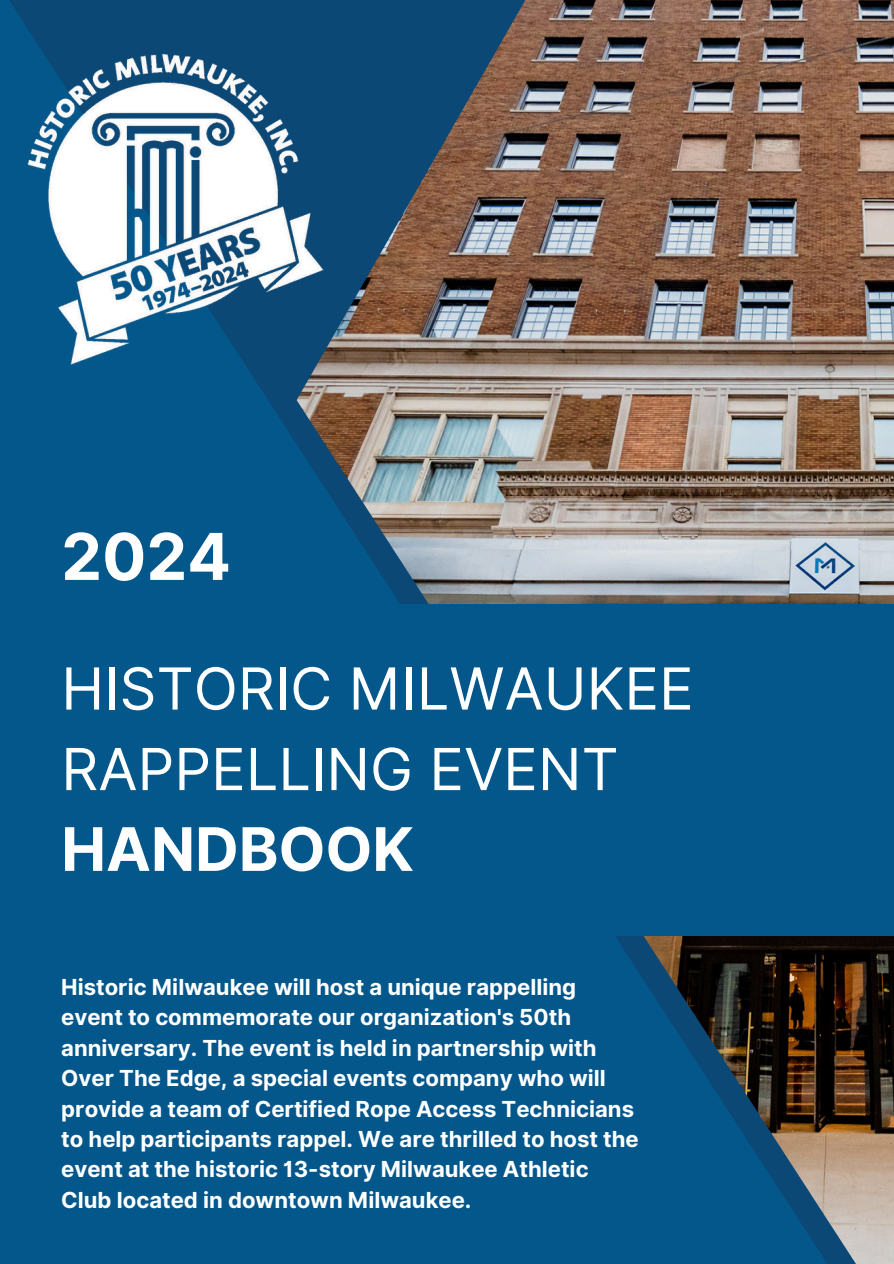
<style>
.page{position:relative;width:894px;height:1264px;background:#fff}
.page>*{position:absolute;margin:0;border:0;box-sizing:border-box;transform-origin:0 0}
.t1{font:700 64.65px "Inter";color:#fff}
.t2{font:700 60px "Inter";color:#fff}
.t3{font:57.9px/80.6px "Inter";color:#fff}
.t4{font:700 22.05px/30.3px "Inter";color:#fff}
</style>
<div class="page">
<img style="left:0;top:0;width:893px;height:1263px">
<div style="left:0;top:604px;width:893px;height:332px;background:#04578b"></div>
<img style="left:0;top:4px;width:381px;height:406px">
<h1 class="t1" style="left:61px;top:509px;width:171px">2024</h1>
<h3 class="t3" style="left:61px;top:649px;width:633px">HISTORIC MILWAUKEE<br>RAPPELLING EVENT</h3>
<h2 class="t2" style="left:61px;top:805px;width:354px">HANDBOOK</h2>
<p class="t4" style="left:61px;top:972px;width:579px">Historic Milwaukee will host a unique rappelling event to commemorate our organization's 50th anniversary. The event is held in partnership with Over The Edge, a special events company who will provide a team of Certified Rope Access Technicians to help participants rappel. We are thrilled to host the event at the historic 13-story Milwaukee Athletic Club located in downtown Milwaukee.</p>
</div>
